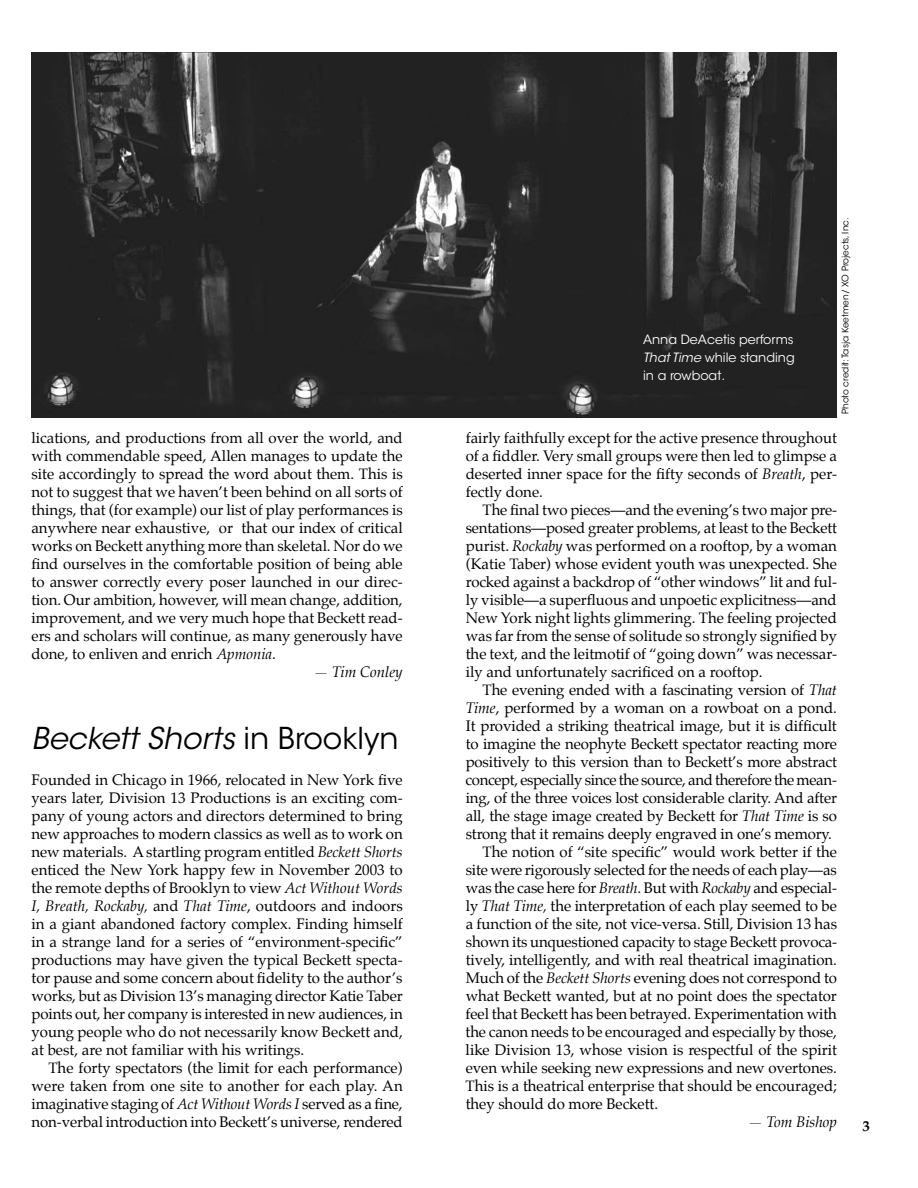
<style>
.page{position:relative;width:918px;height:1188px;background:#fff}
.page>*{position:absolute;margin:0;border:0;box-sizing:border-box;transform-origin:0 0}
.t1{font:italic 30px "ITC Avant Garde Std";color:#000}
.t2{font:15px/18px "Palatino";letter-spacing:-.005em;color:#000;text-align:justify}
.t3{font:15px "Palatino";letter-spacing:-.025em;color:#000}
.t4{font:italic 15px "Palatino";color:#000}
.t5{font:12.75px/18px "ITC Avant Garde Std";color:#fff;text-align:justify}
.t6{font:9px "ITC Avant Garde Std";color:#000}
.s1{font-style:italic}
.s2{font-style:normal}
</style>
<div class="page">
<img style="left:31px;top:53px;width:806px;height:364px">
<p class="t2" style="left:31px;top:430px;width:373px">lications, and productions from all over the world, and with commendable speed, Allen manages to update the site accordingly to spread the word about them. This is not to suggest that we haven’t been behind on all sorts of things, that (for example) our list of play performances is anywhere near exhaustive, or that our index of critical works on Beckett anything more than skeletal. Nor do we find ourselves in the comfortable position of being able to answer correctly every poser launched in our direc&shy;tion. Our ambition, however, will mean change, addition, improvement, and we very much hope that Beckett read&shy;ers and scholars will continue, as many generously have done, to enliven and enrich <span class="s1">Apmonia</span>.</p>
<p class="t4" style="left:314px;top:663px;width:91px">— Tim Conley</p>
<h1 class="t1" style="left:32px;top:720px;width:369px">Beckett Shorts <span class="s2">in Brooklyn</span></h1>
<p class="t2" style="left:31px;top:772px;width:373px">Founded in Chicago in 1966, relocated in New York five years later, Division 13 Productions is an exciting com&shy;pany of young actors and directors determined to bring new approaches to modern classics as well as to work on new materials. Astartling program entitled <span class="s1">Beckett Shorts </span>enticed the New York happy few in November 2003 to the remote depths of Brooklyn to view <span class="s1">Act Without Words I, Breath, Rockaby,</span> and <span class="s1">That Time</span>, outdoors and indoors in a giant abandoned factory complex. Finding himself in a strange land for a series of “environment-specific” productions may have given the typical Beckett specta&shy;tor pause and some concern about fidelity to the author’s works, but as Division 13’s managing director Katie Taber points out, her company is interested in new audiences, in young people who do not necessarily know Beckett and, at best, are not familiar with his writings.</p>
<p class="t2" style="left:31px;top:1060px;width:373px;text-indent:17px">The forty spectators (the limit for each performance) were taken from one site to another for each play. An imaginative staging of <span class="s1">Act Without Words I</span> served as a fine, non-verbal introduction into Beckett’s universe, rendered</p>
<p class="t5" style="left:643px;top:331px;width:153px">Anna DeAcetis performs <span class="s1">That Time</span> while standing in a rowboat.</p>
<p class="t6" style="left:840px;top:414px;width:198px;rotate:-90deg">Photo credit: Tasja Keetmen/ XO Projects, Inc.</p>
<p class="t2" style="left:466px;top:430px;width:373px">fairly faithfully except for the active presence throughout of a fiddler. Very small groups were then led to glimpse a deserted inner space for the fifty seconds of <span class="s1">Breath</span>, per&shy;fectly done.</p>
<p class="t2" style="left:466px;top:502px;width:373px;text-indent:17px">The final two pieces—and the evening’s two major pre&shy;sentations—posed greater problems, at least to the Beckett purist. <span class="s1">Rockaby</span> was performed on a rooftop, by a woman (Katie Taber) whose evident youth was unexpected. She rocked against a backdrop of “other windows” lit and ful&shy;ly visible—a superfluous and unpoetic explicitness—and New York night lights glimmering. The feeling projected was far from the sense of solitude so strongly signified by the text, and the leitmotif of “going down” was necessar&shy;ily and unfortunately sacrificed on a rooftop.</p>
<p class="t2" style="left:483px;top:682px;width:356px">The evening ended with a fascinating version of <span class="s1">That</span></p>
<p class="t2" style="left:466px;top:700px;width:373px"><span class="s1">Time</span>, performed by a woman on a rowboat on a pond.</p>
<p class="t2" style="left:466px;top:718px;width:373px">It provided a striking theatrical image, but it is difficult</p>
<p class="t2" style="left:466px;top:736px;width:373px">to imagine the neophyte Beckett spectator reacting more</p>
<p class="t2" style="left:466px;top:754px;width:373px">positively to this version than to Beckett’s more abstract</p>
<p class="t3" style="left:466px;top:770px;width:373px">concept, especially since the source, and therefore the mean-</p>
<p class="t2" style="left:466px;top:790px;width:373px">ing, of the three voices lost considerable clarity. And after</p>
<p class="t2" style="left:466px;top:808px;width:373px">all, the stage image created by Beckett for <span class="s1">That Time</span> is so</p>
<p class="t2" style="left:466px;top:826px;width:368px">strong that it remains deeply engraved in one’s memory.</p>
<p class="t2" style="left:483px;top:844px;width:356px">The notion of “site specific” would work better if the</p>
<p class="t2" style="left:466px;top:862px;width:372px">site were rigorously selected for the needs of each play—as</p>
<p class="t2" style="left:466px;top:880px;width:373px">was the case here for <span class="s1">Breath</span>. But with <span class="s1">Rockaby</span> and especial-</p>
<p class="t2" style="left:466px;top:898px;width:373px">ly <span class="s1">That Time,</span> the interpretation of each play seemed to be</p>
<p class="t2" style="left:466px;top:916px;width:373px">a function of the site, not vice-versa. Still, Division 13 has</p>
<p class="t2" style="left:466px;top:934px;width:373px">shown its unquestioned capacity to stage Beckett provoca-</p>
<p class="t2" style="left:466px;top:952px;width:373px">tively, intelligently, and with real theatrical imagination.</p>
<p class="t2" style="left:466px;top:970px;width:373px">Much of the <span class="s1">Beckett Shorts</span> evening does not correspond to</p>
<p class="t2" style="left:466px;top:988px;width:373px">what Beckett wanted, but at no point does the spectator</p>
<p class="t2" style="left:466px;top:1006px;width:373px">feel that Beckett has been betrayed. Experimentation with</p>
<p class="t2" style="left:466px;top:1024px;width:373px">the canon needs to be encouraged and especially by those,</p>
<p class="t2" style="left:466px;top:1042px;width:373px">like Division 13, whose vision is respectful of the spirit</p>
<p class="t2" style="left:466px;top:1060px;width:373px">even while seeking new expressions and new overtones.</p>
<p class="t2" style="left:466px;top:1078px;width:373px">This is a theatrical enterprise that should be encouraged;</p>
<p class="t2" style="left:466px;top:1096px;width:194px">they should do more Beckett.</p>
<p class="t4" style="left:748px;top:1113px;width:91px">— Tom Bishop</p>
</div>
